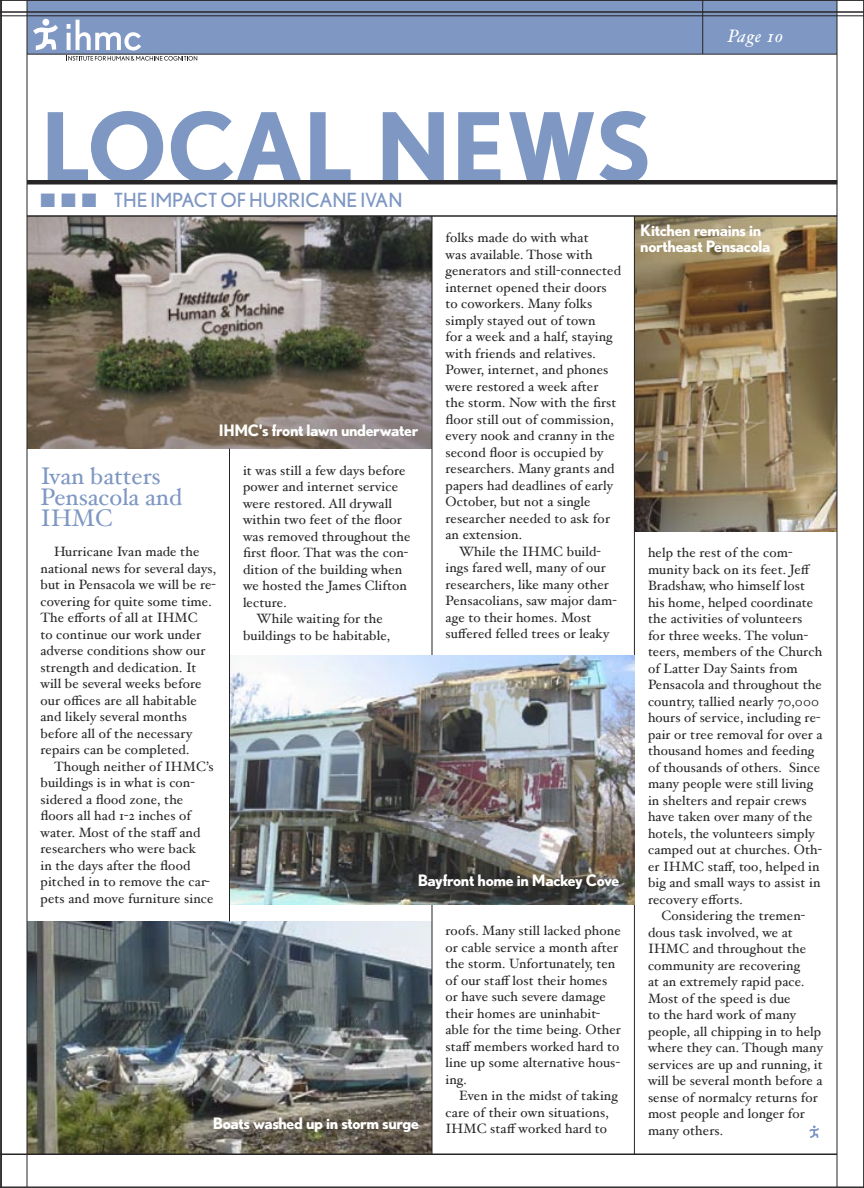
<style>
.page{position:relative;width:864px;height:1188px;background:#fff}
.page>*{position:absolute;margin:0;border:0;box-sizing:border-box;transform-origin:0 0}
.main_head{font:700 96px "Nobel";color:#7e97c3}
.t1{font:24px/21px "Hoefler Text";color:#7e97c3}
.main_sub_head{font:19.5px "Nobel";color:#7e97c3}
.t2{font:italic 18px "Hoefler Text";letter-spacing:.05em;color:#fff}
.t3{font:700 15.75px/16.5px "Nobel";letter-spacing:-.025em;color:#fff}
.t4{font:13.5px/16.5px "Hoefler Text";letter-spacing:.01em;color:#272525}
</style>
<div class="page">
<hr style="left:27px;top:0;width:1px;height:1188px;background:#272525">
<hr style="left:837px;top:0;width:1px;height:1188px;background:#272525">
<hr style="left:0;top:1154px;width:837px;height:1px;background:#272525">
<img style="left:1px;top:0;width:863px;height:1187px">
<p class="main_head" style="left:40px;top:90px;width:613px">LOCAL NEWS</p>
<p class="main_sub_head" style="left:40px;top:189px;width:364px">■ ■ ■ THE IMPACT OF HURRICANE IVAN</p>
<h3 class="t2" style="left:728px;top:25px;width:57px">Page 10</h3>
<p class="t4" style="left:446px;top:229px;width:177px">folks made do with what<br>was available. Those with generators and still-connected internet opened their doors to coworkers. Many folks simply stayed out of town<br>for a week and a half, staying with friends and relatives.<br>Power, internet, and phones were restored a week after<br>the storm. Now with the first floor still out of commission, every nook and cranny in the second floor is occupied by researchers. Many grants and papers had deadlines of early<br>October, but not a single researcher needed to ask for an extension.</p>
<p class="t4" style="left:446px;top:543px;width:173px;text-indent:14px">While the IHMC build&shy;ings fared well, many of our researchers, like many other<br>Pensacolians, saw major dam&shy;age to their homes. Most suffered felled trees or leaky</p>
<p class="t3" style="left:219px;top:422px;width:201px">IHMC's front lawn underwater</p>
<p class="t4" style="left:243px;top:462px;width:169px">it was still a few days before power and internet service were restored. All drywall within two feet of the floor was removed throughout the first floor. That was the con&shy;dition of the building when we hosted the James Clifton lecture.</p>
<p class="t4" style="left:243px;top:610px;width:149px;text-align:center">While waiting for the buildings to be habitable,</p>
<p class="t1" style="left:40px;top:466px;width:143px">Ivan batters<br>Pensacola and<br>IHMC</p>
<p class="t4" style="left:40px;top:543px;width:177px;text-indent:14px">Hurricane Ivan made the national news for several days, but in Pensacola we will be re&shy;covering for quite some time.<br>The efforts of all at IHMC<br>to continue our work under adverse conditions show our strength and dedication. It will be several weeks before our offices are all habitable and likely several months before all of the necessary repairs can be completed.</p>
<p class="t4" style="left:40px;top:758px;width:175px;text-indent:14px">Though neither of IHMC’s buildings is in what is con&shy;sidered a flood zone, the floors all had 1-2 inches of water. Most of the staff and researchers who were back<br>in the days after the flood pitched in to remove the car&shy;pets and move furniture since</p>
<p class="t3" style="left:418px;top:872px;width:203px">Bayfront home in Mackey Cove</p>
<p class="t3" style="left:213px;top:1114px;width:208px">Boats washed up in storm surge</p>
<p class="t4" style="left:446px;top:922px;width:177px">roofs. Many still lacked phone or cable service a month after the storm. Unfortunately, ten of our staff lost their homes or have such severe damage their homes are uninhabit&shy;able for the time being. Other staff members worked hard to line up some alternative hous&shy;ing.</p>
<p class="t4" style="left:446px;top:1087px;width:174px;text-indent:14px">Even in the midst of taking care of their own situations,<br>IHMC staff worked hard to</p>
<p class="t3" style="left:640px;top:221px;width:132px">Kitchen remains in northeast Pensacola</p>
<p class="t4" style="left:648px;top:544px;width:176px">help the rest of the com&shy;munity back on its feet. Jeff<br>Bradshaw, who himself lost his home, helped coordinate the activities of volunteers for three weeks. The volun&shy;teers, members of the Church of Latter Day Saints from<br>Pensacola and throughout the country, tallied nearly 70,000 hours of service, including re&shy;pair or tree removal for over a thousand homes and feeding of thousands of others. Since many people were still living in shelters and repair crews have taken over many of the hotels, the volunteers simply camped out at churches. Oth&shy;er IHMC staff, too, helped in big and small ways to assist in recovery efforts.</p>
<p class="t4" style="left:648px;top:907px;width:176px;text-indent:14px">Considering the tremen&shy;dous task involved, we at<br>IHMC and throughout the community are recovering<br>at an extremely rapid pace.<br>Most of the speed is due<br>to the hard work of many people, all chipping in to help where they can. Though many services are up and running, it will be several month before a sense of normalcy returns for most people and longer for many others.</p>
</div>
